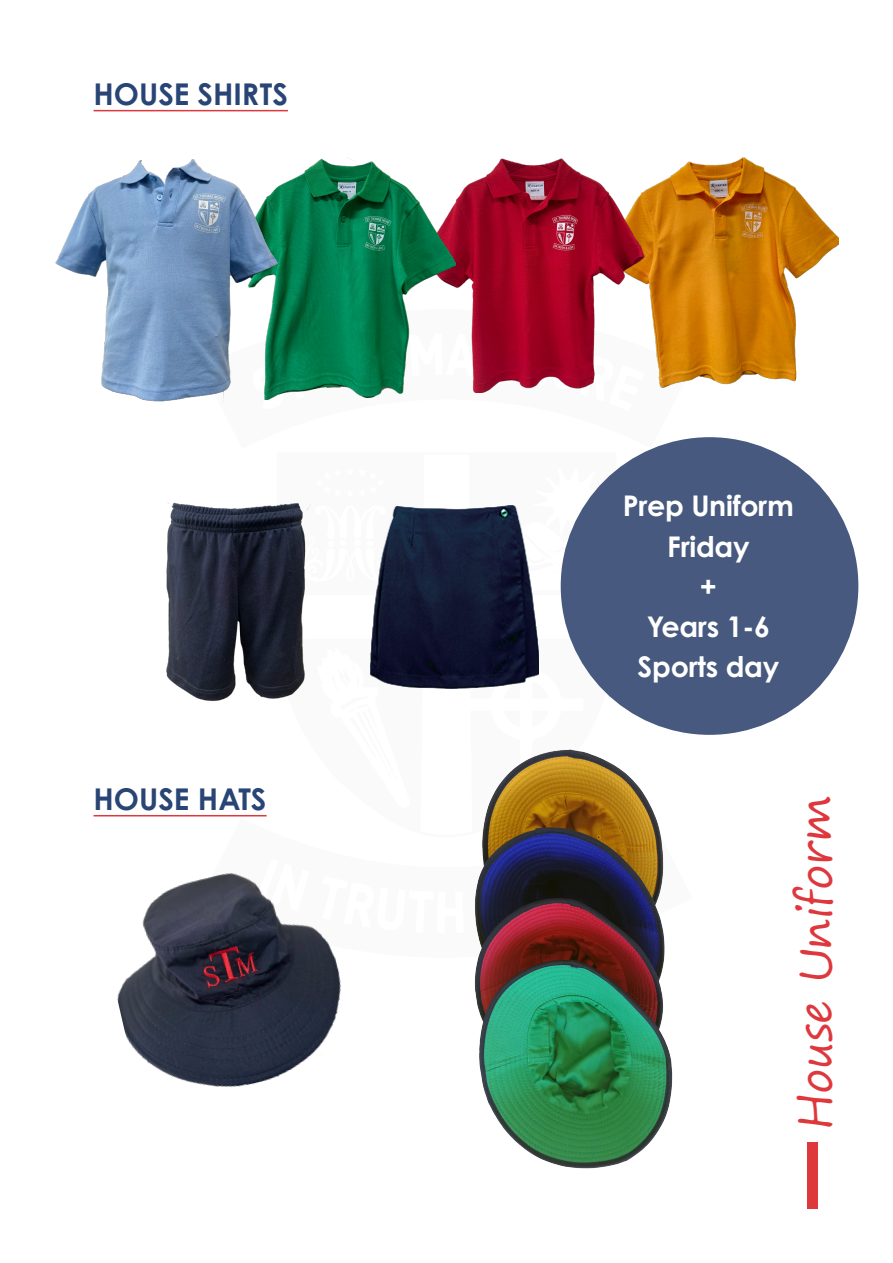
<style>
.page{position:relative;width:893px;height:1263px;background:#fff}
.page>*{position:absolute;margin:0;border:0;box-sizing:border-box;transform-origin:0 0}
.Headline_-_Align_Lef{font:45px "Segoe Print";letter-spacing:-.01em;color:#de383d}
.Body_Text{font:700 30px "Century Gothic Pro";color:#284575}
.Body_Text_-_For_Exce{font:700 28.5px "Century Gothic Pro";letter-spacing:-.01em;color:#fff}
</style>
<div class="page">
<img style="left:646px;top:158px;width:193px;height:230px">
<img style="left:457px;top:158px;width:189px;height:235px">
<img style="left:281px;top:158px;width:176px;height:241px">
<img style="left:55px;top:159px;width:226px;height:243px">
<img style="left:474px;top:714px;width:264px;height:455px">
<img style="left:117px;top:873px;width:224px;height:214px">
<div style="left:807px;top:1142px;width:10px;height:67px;background:#de383d"></div>
<hr style="left:94px;top:110px;width:194px;height:1px;background:#de383d">
<hr style="left:94px;top:815px;width:173px;height:1px;background:#de383d">
<div style="left:561px;top:437px;width:297px;height:298px;background:#47597f;border-radius:50%"></div>
<img style="left:166px;top:502px;width:145px;height:200px">
<img style="left:370px;top:505px;width:169px;height:184px">
<p class="Body_Text" style="left:94px;top:75px;width:196px">HOUSE SHIRTS</p>
<p class="Body_Text" style="left:94px;top:780px;width:175px">HOUSE HATS</p>
<p class="Body_Text_-_For_Exce" style="left:623px;top:488px;width:173px">Prep Uniform</p>
<p class="Body_Text_-_For_Exce" style="left:667px;top:528px;width:84px">Friday</p>
<p class="Body_Text_-_For_Exce" style="left:700px;top:568px;width:19px">+</p>
<p class="Body_Text_-_For_Exce" style="left:647px;top:608px;width:125px">Years 1-6</p>
<p class="Body_Text_-_For_Exce" style="left:638px;top:648px;width:143px">Sports day</p>
<p class="Headline_-_Align_Lef" style="left:775px;top:1130px;width:335px;rotate:-90deg">House Uniform</p>
</div>
